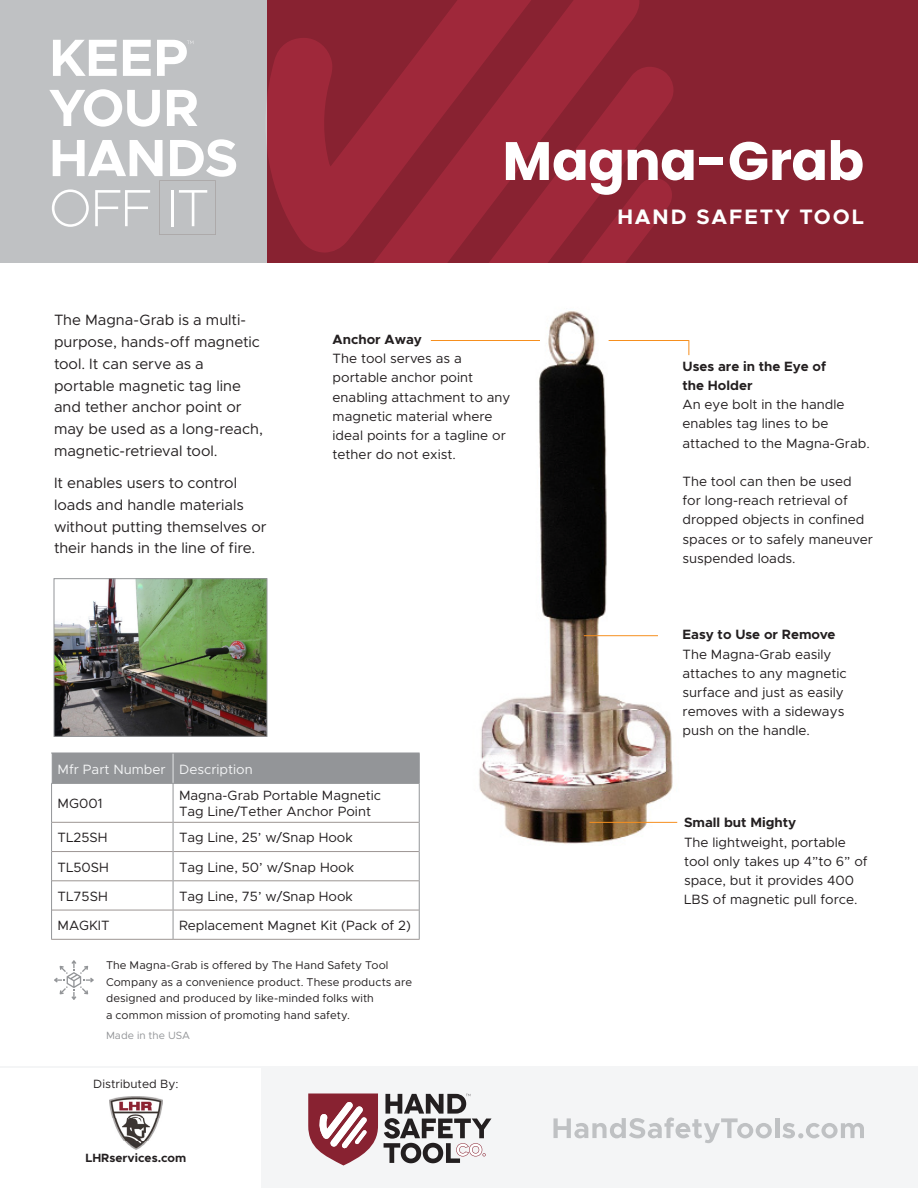
<style>
.page{position:relative;width:918px;height:1188px;background:#fff}
.page>*{position:absolute;margin:0;border:0;box-sizing:border-box;transform-origin:0 0}
.Headline{font:700 54px "Poppins";letter-spacing:-.01em;color:#fff}
.Section_Header_-_Ali{font:700 21px "Metropolis";letter-spacing:.09em;color:#fff}
.Body_Text{font:15px/21.8px "Metropolis";color:#231f20}
.Body_Text-2{font:13.5px/19.2px "Metropolis";color:#231f20}
.Body_Text-3{font:700 13.5px/19.2px "Metropolis";color:#231f20}
.t1{font:13.5px "Metropolis";color:#f4f5f6}
.Body_Text-4{font:700 12px "Metropolis";color:#231f20}
.Body_Text-5{font:12px "Metropolis";color:#231f20}
.Body_Text-6{font:11.25px/16.5px "Metropolis";letter-spacing:.01em;color:#231f20}
.t2{font:10.5px "Metropolis";color:#939598}
</style>
<div class="page">
<div style="left:264px;top:0;width:654px;height:262px;background:#882231"></div>
<div style="left:0;top:0;width:267px;height:262px;background:#bfc1c3"></div>
<img style="left:479px;top:333px;width:211px;height:511px">
<hr style="left:609px;top:340px;width:80px;height:1px;background:#f68f1e">
<svg style="left:688px;top:340px;width:1px;height:15px"></svg>
<svg style="left:53px;top:40px;width:64px;height:36px"></svg>
<svg style="left:123px;top:40px;width:28px;height:36px"></svg>
<svg style="left:49px;top:89px;width:111px;height:38px"></svg>
<svg style="left:167px;top:90px;width:30px;height:36px"></svg>
<svg style="left:52px;top:139px;width:184px;height:96px"></svg>
<svg style="left:157px;top:40px;width:36px;height:36px"></svg>
<svg style="left:266px;top:38px;width:94px;height:215px;fill:#9f283a"></svg>
<svg style="left:360px;top:0;width:279px;height:263px;fill:#9f283a"></svg>
<svg style="left:459px;top:67px;width:215px;height:266px"></svg>
<svg style="left:572px;top:178px;width:102px;height:120px"></svg>
<div style="left:52px;top:754px;width:367px;height:29px;background:#939598"></div>
<hr style="left:52px;top:822px;width:121px;height:1px;background:#9c9593">
<hr style="left:173px;top:822px;width:246px;height:1px;background:#9c9593">
<hr style="left:52px;top:851px;width:121px;height:1px;background:#9c9593">
<hr style="left:173px;top:851px;width:246px;height:1px;background:#9c9593">
<hr style="left:52px;top:880px;width:121px;height:1px;background:#9c9593">
<hr style="left:173px;top:880px;width:246px;height:1px;background:#9c9593">
<hr style="left:52px;top:910px;width:121px;height:1px;background:#9c9593">
<hr style="left:173px;top:910px;width:246px;height:1px;background:#9c9593">
<hr style="left:51px;top:939px;width:122px;height:1px;background:#9c9593">
<hr style="left:173px;top:939px;width:247px;height:1px;background:#9c9593">
<hr style="left:51px;top:784px;width:1px;height:38px;background:#939598">
<hr style="left:173px;top:784px;width:1px;height:38px;background:#939598">
<hr style="left:419px;top:784px;width:1px;height:38px;background:#939598">
<hr style="left:51px;top:822px;width:1px;height:30px;background:#939598">
<hr style="left:173px;top:822px;width:1px;height:30px;background:#939598">
<hr style="left:419px;top:822px;width:1px;height:30px;background:#939598">
<svg style="left:51px;top:852px;width:1px;height:87px"></svg>
<svg style="left:173px;top:852px;width:1px;height:87px"></svg>
<svg style="left:419px;top:852px;width:1px;height:87px"></svg>
<hr style="left:51px;top:753px;width:1px;height:30px;background:#e4e5e7">
<hr style="left:173px;top:753px;width:1px;height:30px;background:#e4e5e7">
<hr style="left:51px;top:753px;width:122px;height:1px;background:#939598">
<hr style="left:173px;top:753px;width:247px;height:1px;background:#939598">
<hr style="left:419px;top:753px;width:1px;height:30px;background:#939598">
<hr style="left:51px;top:783px;width:122px;height:1px;background:#939598">
<hr style="left:173px;top:783px;width:247px;height:1px;background:#939598">
<hr style="left:584px;top:635px;width:74px;height:1px;background:#f68f1e">
<hr style="left:590px;top:822px;width:87px;height:1px;background:#f68f1e">
<hr style="left:431px;top:340px;width:109px;height:1px;background:#f68f1e">
<svg style="left:54px;top:960px;width:40px;height:40px"></svg>
<img style="left:56px;top:580px;width:209px;height:155px">
<div style="left:54px;top:578px;width:213px;height:159px;border:1px solid #939598"></div>
<div style="left:261px;top:1066px;width:657px;height:122px;background:#f4f5f6"></div>
<hr style="left:0;top:1066px;width:267px;height:2px;background:#f4f5f6">
<img style="left:110px;top:1096px;width:52px;height:54px">
<svg style="left:308px;top:1094px;width:70px;height:72px"></svg>
<svg style="left:384px;top:1094px;width:108px;height:69px"></svg>
<svg style="left:553px;top:1117px;width:219px;height:26px"></svg>
<hr style="left:775px;top:1118px;width:4px;height:20px;background:#bfc1c3">
<svg style="left:782px;top:1123px;width:82px;height:15px"></svg>
<p class="Headline" style="left:503px;top:130px;width:363px">Magna-Grab</p>
<p class="Body_Text" style="left:54px;top:309px;width:211px">The Magna-Grab is a multi&shy;purpose, hands-off magnetic tool. It can serve as a portable magnetic tag line and tether anchor point or may be used as a long-reach, magnetic-retrieval tool.</p>
<p class="Body_Text" style="left:54px;top:472px;width:214px">It enables users to control loads and handle materials without putting themselves or their hands in the line of fire.</p>
<p class="Body_Text-3" style="left:333px;top:330px;width:91px">Anchor Away</p>
<p class="Body_Text-2" style="left:333px;top:349px;width:179px">The tool serves as a portable anchor point enabling attachment to any magnetic material where ideal points for a tagline or tether do not exist.</p>
<p class="t1" style="left:58px;top:761px;width:110px">Mfr Part Number</p>
<p class="t1" style="left:179px;top:761px;width:75px">Description</p>
<p class="Body_Text-2" style="left:58px;top:794px;width:46px">MG001</p>
<p class="Body_Text-2" style="left:179px;top:787px;width:204px;line-height:16.2px">Magna-Grab Portable Magnetic<br>Tag Line/Tether Anchor Point</p>
<p class="Body_Text-2" style="left:58px;top:828px;width:52px">TL25SH</p>
<p class="Body_Text-2" style="left:179px;top:828px;width:175px">Tag Line, 25’ w/Snap Hook</p>
<p class="Body_Text-2" style="left:58px;top:857px;width:53px">TL50SH</p>
<p class="Body_Text-2" style="left:179px;top:857px;width:177px">Tag Line, 50’ w/Snap Hook</p>
<p class="Body_Text-2" style="left:58px;top:887px;width:52px">TL75SH</p>
<p class="Body_Text-2" style="left:179px;top:887px;width:175px">Tag Line, 75’ w/Snap Hook</p>
<p class="Body_Text-2" style="left:58px;top:916px;width:54px">MAGKIT</p>
<p class="Body_Text-2" style="left:179px;top:916px;width:233px">Replacement Magnet Kit (Pack of 2)</p>
<p class="Body_Text-6" style="left:106px;top:957px;width:308px">The Magna-Grab is offered by The Hand Safety Tool Company as a convenience product. These products are designed and produced by like-minded folks with<br>a common mission of promoting hand safety.</p>
<p class="t2" style="left:106px;top:1028px;width:86px">Made in the USA</p>
<p class="Body_Text-5" style="left:93px;top:1076px;width:87px">Distributed By:</p>
<p class="Body_Text-4" style="left:85px;top:1151px;width:102px">LHRservices.com</p>
<p class="Section_Header_-_Ali" style="left:618px;top:204px;width:248px">HAND SAFETY TOOL</p>
<p class="Body_Text-3" style="left:683px;top:356px;width:145px">Uses are in the Eye of the Holder</p>
<p class="Body_Text-2" style="left:683px;top:395px;width:189px">An eye bolt in the handle enables tag lines to be attached to the Magna-Grab.</p>
<p class="Body_Text-2" style="left:683px;top:472px;width:192px">The tool can then be used for long-reach retrieval of dropped objects in confined spaces or to safely maneuver suspended loads.</p>
<p class="Body_Text-3" style="left:683px;top:625px;width:155px">Easy to Use or Remove</p>
<p class="Body_Text-2" style="left:683px;top:644px;width:166px">The Magna-Grab easily attaches to any magnetic surface and just as easily removes with a sideways push on the handle.</p>
<p class="Body_Text-3" style="left:684px;top:813px;width:114px">Small but Mighty</p>
<p class="Body_Text-2" style="left:684px;top:832px;width:185px">The lightweight, portable tool only takes up 4”to 6” of space, but it provides 400<br>LBS of magnetic pull force.</p>
</div>
